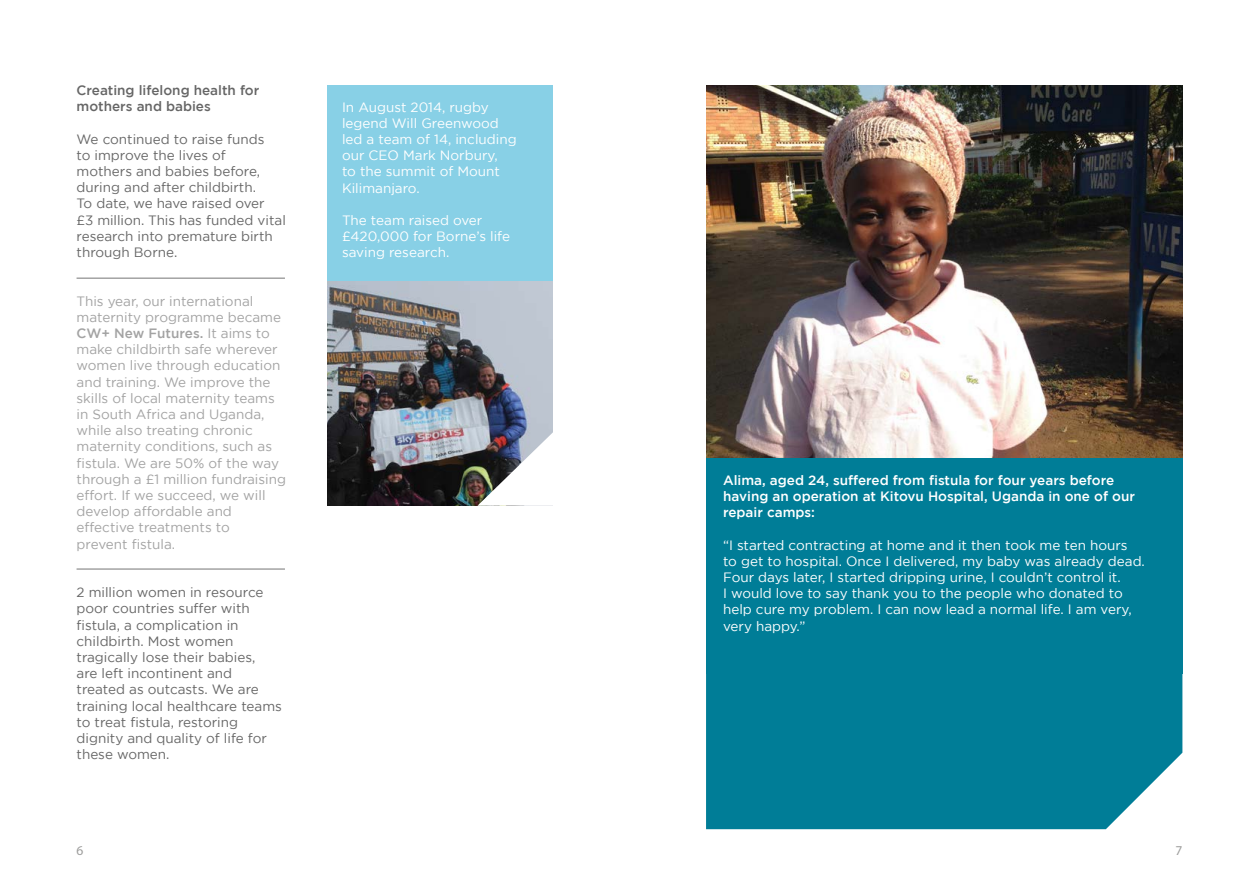
<style>
.page{position:relative;width:1259px;height:893px;background:#fff}
.page>*{position:absolute;margin:0;border:0;box-sizing:border-box;transform-origin:0 0}
.t1{font:13.5px/16.2px "Gotham";color:#666}
.t2{font:13.5px/16.2px "Gotham";color:#fff}
.t3{font:13.5px/16.2px "Gotham";color:#a3a3a3}
.t4{font:500 13.5px/16.2px "Gotham";color:#fff}
.t5{font:500 13.5px/16.2px "Gotham";color:#666}
.t6{font:13.5px "Myriad Pro";color:#9d9d9c}
.s1{font-weight:500}
</style>
<div class="page">
<div style="left:327px;top:85px;width:226px;height:198px;background:#88d0e6"></div>
<img style="left:706px;top:85px;width:476px;height:373px">
<img style="left:327px;top:281px;width:226px;height:224px">
<div style="left:706px;top:458px;width:476px;height:215px;background:#007d97"></div>
<div style="left:706px;top:673px;width:476px;height:156px;background:#007d97"></div>
<hr style="left:77px;top:277px;width:208px;height:2px;background:#a3a3a3">
<hr style="left:77px;top:568px;width:208px;height:2px;background:#a3a3a3">
<img style="left:477px;top:431px;width:76px;height:75px">
<p class="t5" style="left:77px;top:82px;width:184px">Creating lifelong health for mothers and babies</p>
<p class="t1" style="left:77px;top:130px;width:211px">We continued to raise funds<br>to improve the lives of<br>mothers and babies before, during and after childbirth.<br>To date, we have raised over<br>£3 million. This has funded vital research into premature birth through Borne.</p>
<p class="t3" style="left:77px;top:292px;width:211px">This year, our international maternity programme became<br><span class="s1">CW+ New Futures.</span> It aims to make childbirth safe wherever women live through education and training. We improve the skills of local maternity teams in South Africa and Uganda, while also treating chronic maternity conditions, such as fistula. We are 50% of the way through a £1 million fundraising effort. If we succeed, we will develop affordable and effective treatments to<br>prevent fistula.</p>
<p class="t1" style="left:77px;top:584px;width:207px">2 million women in resource poor countries suffer with fistula, a complication in childbirth. Most women tragically lose their babies,<br>are left incontinent and treated as outcasts. We are training local healthcare teams to treat fistula, restoring dignity and quality of life for these women.</p>
<p class="t2" style="left:342px;top:98px;width:176px">In August 2014, rugby legend Will Greenwood led a team of 14, including our CEO Mark Norbury,<br>to the summit of Mount<br>Kilimanjaro.</p>
<p class="t2" style="left:342px;top:212px;width:170px">The team raised over £420,000 for Borne’s life saving research.</p>
<p class="t4" style="left:723px;top:471px;width:413px">Alima, aged 24, suffered from fistula for four years before having an operation at Kitovu Hospital, Uganda in one of our repair camps:</p>
<p class="t2" style="left:723px;top:536px;width:423px">“I started contracting at home and it then took me ten hours to get to hospital. Once I delivered, my baby was already dead.<br>Four days later, I started dripping urine, I couldn’t control it.<br>I would love to say thank you to the people who donated to help cure my problem. I can now lead a normal life. I am very, very happy.”</p>
<p class="t6" style="left:77px;top:842px;width:8px">6</p>
<p class="t6" style="left:1175px;top:842px;width:8px">7</p>
</div>
